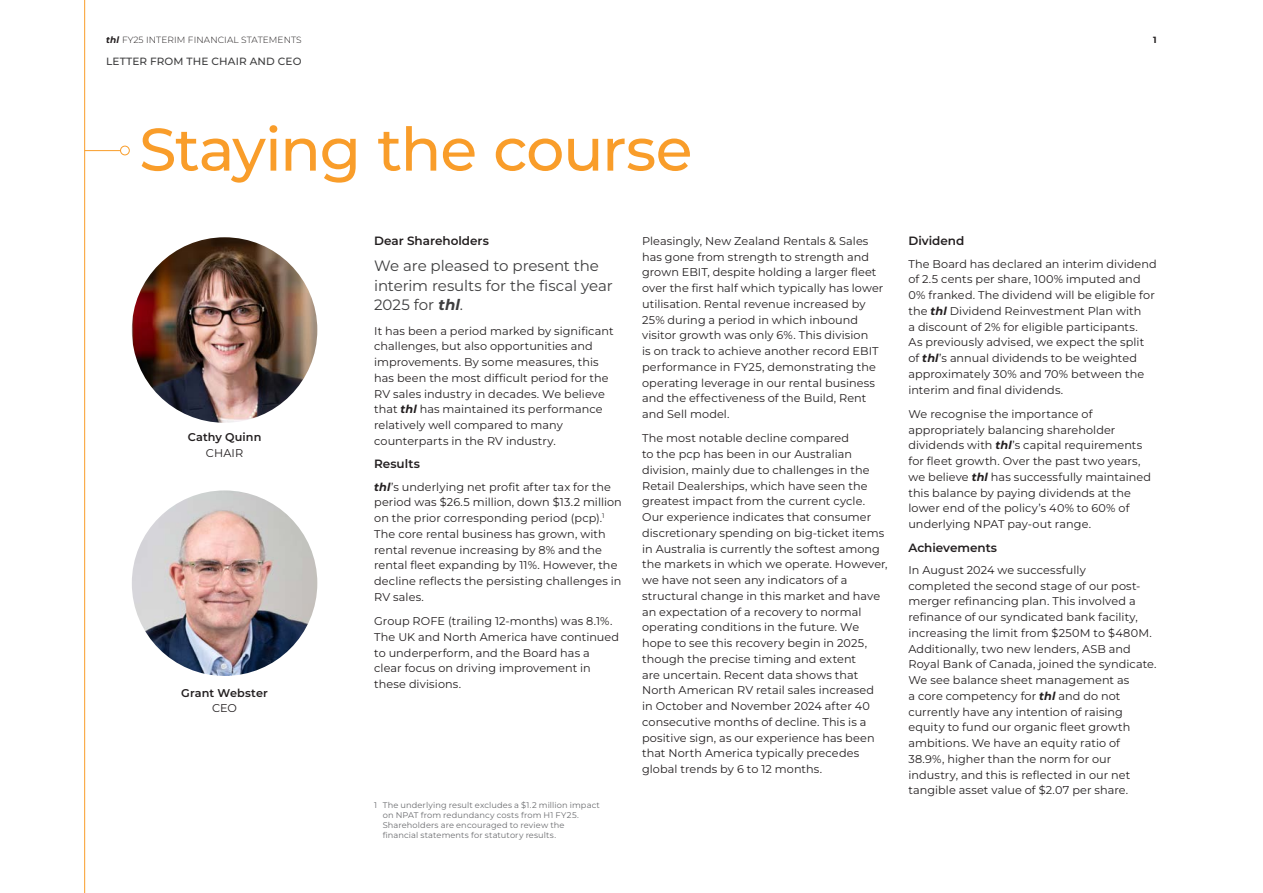
<style>
.page{position:relative;width:1263px;height:893px;background:#fff}
.page>*{position:absolute;margin:0;border:0;box-sizing:border-box;transform-origin:0 0}
.t1{font:500 60px "Montserrat";letter-spacing:-.02em;color:#f99d2a}
.t2{font:15px/19.5px "Montserrat";letter-spacing:-.005em;color:#3e3e3f}
.t3{font:600 12px "Montserrat";color:#231f20}
.t4{font:11.25px/15.8px "Montserrat";letter-spacing:.005em;color:#231f20}
.t5{font:600 11.25px "Montserrat";letter-spacing:.01em;color:#231f20}
.t6{font:500 10.5px "Montserrat";letter-spacing:.01em;color:#3e3e3f}
.t7{font:300 9px "Montserrat";letter-spacing:.01em;color:#231f20}
.t8{font:700 9px "Montserrat";color:#231f20}
.t9{font:8.25px/9.9px "Montserrat";letter-spacing:.015em;color:#6c6d70}
.s1{font-weight:700;font-style:italic}
</style>
<div class="page">
<img style="left:132px;top:237px;width:185px;height:186px;border-radius:93px">
<img style="left:132px;top:490px;width:185px;height:186px;border-radius:93px">
<hr style="left:84px;top:0;width:1px;height:893px;background:#f99d2a">
<div style="left:120px;top:146px;width:10px;height:9px;border:1px solid #f99d2a;border-radius:50%"></div>
<hr style="left:85px;top:150px;width:35px;height:1px;background:#f99d2a">
<p class="t7" style="left:106px;top:33px;width:197px"><span class="s1">thl</span> FY25 INTERIM FINANCIAL STATEMENTS</p>
<p class="t8" style="left:1153px;top:33px;width:5px">1</p>
<p class="t6" style="left:106px;top:54px;width:197px">LETTER FROM THE CHAIR AND CEO</p>
<h1 class="t1" style="left:139px;top:107px;width:555px">Staying the course</h1>
<p class="t5" style="left:188px;top:429px;width:75px">Cathy Quinn</p>
<p class="t4" style="left:206px;top:445px;width:39px">CHAIR</p>
<p class="t5" style="left:181px;top:684px;width:88px">Grant Webster</p>
<p class="t4" style="left:212px;top:700px;width:26px">CEO</p>
<p class="t3" style="left:374px;top:233px;width:116px">Dear Shareholders</p>
<h2 class="t2" style="left:374px;top:256px;width:240px">We are pleased to present the interim results for the fiscal year<br>2025 for <span class="s1">thl</span>.</h2>
<p class="t4" style="left:374px;top:322px;width:241px">It has been a period marked by significant challenges, but also opportunities and improvements. By some measures, this has been the most difficult period for the RV sales industry in decades. We believe that <span class="s1">thl</span> has maintained its performance relatively well compared to many counterparts in the RV industry.</p>
<p class="t3" style="left:374px;top:456px;width:47px">Results</p>
<p class="t4" style="left:374px;top:478px;width:249px"><span class="s1">thl</span>’s underlying net profit after tax for the period was $26.5 million, down $13.2 million on the prior corresponding period (pcp).<sup>1<br></sup>The core rental business has grown, with rental revenue increasing by 8% and the rental fleet expanding by 11%. However, the decline reflects the persisting challenges in RV sales.</p>
<p class="t4" style="left:374px;top:613px;width:247px">Group ROFE (trailing 12-months) was 8.1%.<br>The UK and North America have continued to underperform, and the Board has a clear focus on driving improvement in these divisions.</p>
<p class="t9" style="left:383px;top:800px;width:219px;text-indent:-9px">1 The underlying result excludes a $1.2 million impact on NPAT from redundancy costs from H1 FY25.<br>Shareholders are encouraged to review the financial statements for statutory results.</p>
<p class="t4" style="left:642px;top:232px;width:243px">Pleasingly, New Zealand Rentals &amp; Sales has gone from strength to strength and grown EBIT, despite holding a larger fleet over the first half which typically has lower utilisation. Rental revenue increased by 25% during a period in which inbound visitor growth was only 6%. This division<br>is on track to achieve another record EBIT performance in FY25, demonstrating the operating leverage in our rental business and the effectiveness of the Build, Rent and Sell model.</p>
<p class="t4" style="left:642px;top:430px;width:247px">The most notable decline compared<br>to the pcp has been in our Australian division, mainly due to challenges in the Retail Dealerships, which have seen the greatest impact from the current cycle.<br>Our experience indicates that consumer discretionary spending on big-ticket items in Australia is currently the softest among the markets in which we operate. However, we have not seen any indicators of a structural change in this market and have an expectation of a recovery to normal operating conditions in the future. We hope to see this recovery begin in 2025, though the precise timing and extent<br>are uncertain. Recent data shows that North American RV retail sales increased in October and November 2024 after 40 consecutive months of decline. This is a positive sign, as our experience has been that North America typically precedes global trends by 6 to 12 months.</p>
<p class="t3" style="left:908px;top:233px;width:57px">Dividend</p>
<p class="t4" style="left:908px;top:255px;width:250px">The Board has declared an interim dividend of 2.5 cents per share, 100% imputed and 0% franked. The dividend will be eligible for the <span class="s1">thl</span> Dividend Reinvestment Plan with<br>a discount of 2% for eligible participants.<br>As previously advised, we expect the split of <span class="s1">thl</span>’s annual dividends to be weighted approximately 30% and 70% between the interim and final dividends.</p>
<p class="t4" style="left:908px;top:406px;width:244px">We recognise the importance of appropriately balancing shareholder dividends with <span class="s1">thl</span>’s capital requirements for fleet growth. Over the past two years, we believe <span class="s1">thl</span> has successfully maintained this balance by paying dividends at the lower end of the policy’s 40% to 60% of underlying NPAT pay-out range.</p>
<p class="t3" style="left:908px;top:539px;width:90px">Achievements</p>
<p class="t4" style="left:908px;top:561px;width:250px">In August 2024 we successfully<br>completed the second stage of our post&shy;merger refinancing plan. This involved a refinance of our syndicated bank facility, increasing the limit from $250M to $480M.<br>Additionally, two new lenders, ASB and Royal Bank of Canada, joined the syndicate.<br>We see balance sheet management as<br>a core competency for <span class="s1">thl</span> and do not currently have any intention of raising equity to fund our organic fleet growth ambitions. We have an equity ratio of 38.9%, higher than the norm for our industry, and this is reflected in our net tangible asset value of $2.07 per share.</p>
</div>
